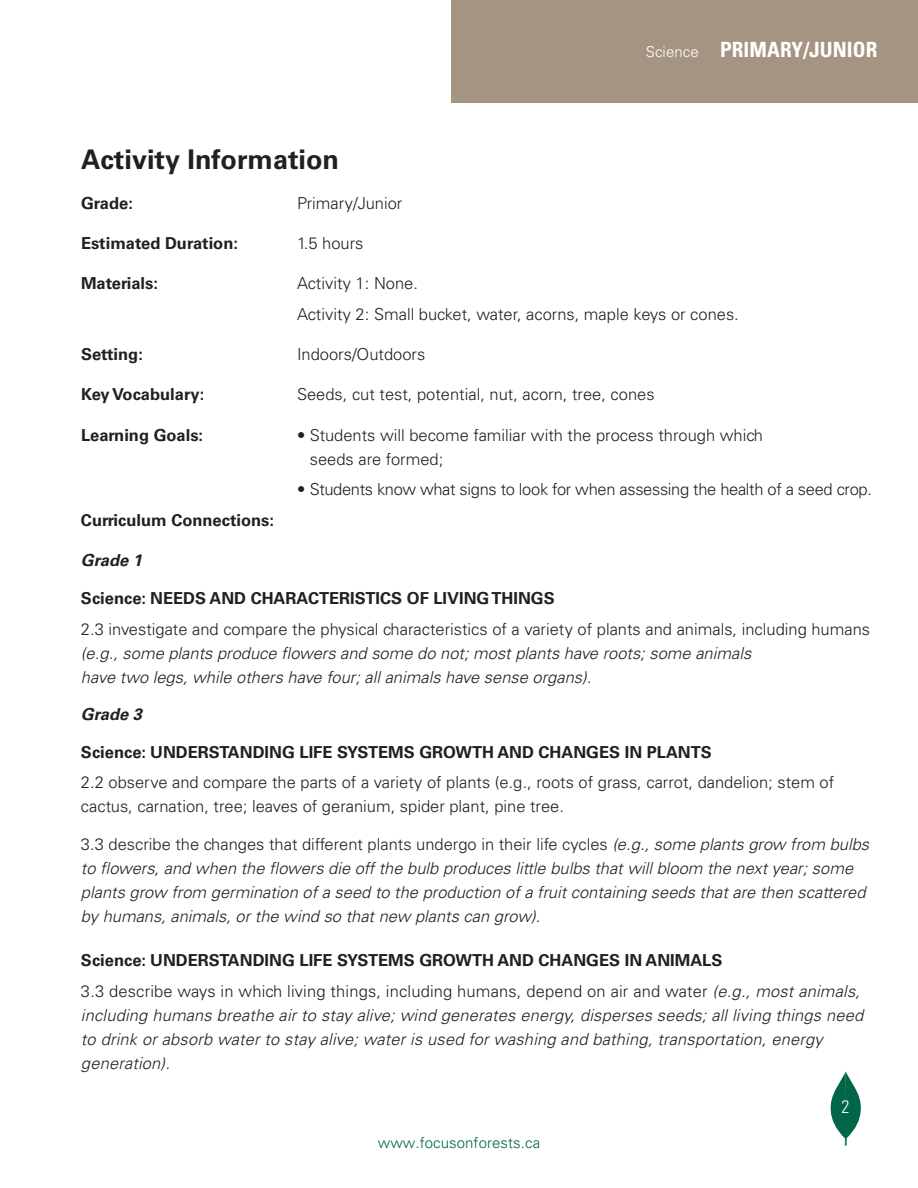
<style>
.page{position:relative;width:918px;height:1188px;background:#fff}
.page>*{position:absolute;margin:0;border:0;box-sizing:border-box;transform-origin:0 0}
.t1{font:700 27px "Univers";color:#231f20}
.t2{font:700 condensed 21px "Univers";letter-spacing:.005em;color:#fff}
.t3{font:300 condensed 18px "Univers";color:#fff}
.t4{font:italic 300 16.5px/24px "Univers";color:#231f20}
.t5{font:300 16.5px/30.8px "Univers";color:#231f20}
.t6{font:700 16.5px "Univers";color:#231f20}
.t7{font:300 16.5px "Univers";letter-spacing:-.02em;color:#231f20}
.t8{font:italic 700 16.5px "Univers";color:#231f20}
.t9{font:300 15px "Univers";letter-spacing:.005em;color:#006647}
.s1{font-weight:300;font-stretch:normal;font-size:15px}
.s2{font-style:normal}
.s3{font-weight:700}
.s4{font-style:italic}
</style>
<div class="page">
<div style="left:451px;top:0;width:467px;height:103px;background:#a59482"></div>
<svg style="left:831px;top:1072px;width:30px;height:74px"></svg>
<p class="t2" style="left:646px;top:37px;width:233px"><span class="s1">Science</span> PRIMARY/JUNIOR</p>
<h1 class="t1" style="left:81px;top:143px;width:260px">Activity Information</h1>
<p class="t6" style="left:81px;top:193px;width:53px">Grade:</p>
<p class="t5" style="left:297px;top:188px;width:107px">Primary/Junior</p>
<p class="t6" style="left:81px;top:234px;width:159px">Estimated Duration:</p>
<p class="t5" style="left:297px;top:228px;width:68px">1.5 hours</p>
<p class="t6" style="left:81px;top:274px;width:78px">Materials:</p>
<p class="t5" style="left:297px;top:268px;width:443px">Activity 1: None.<br>Activity 2: Small bucket, water, acorns, maple keys or cones.</p>
<p class="t6" style="left:81px;top:345px;width:63px">Setting:</p>
<p class="t5" style="left:297px;top:339px;width:130px">Indoors/Outdoors</p>
<p class="t6" style="left:81px;top:385px;width:125px">Key Vocabulary:</p>
<p class="t5" style="left:297px;top:379px;width:359px">Seeds, cut test, potential, nut, acorn, tree, cones</p>
<p class="t6" style="left:81px;top:425px;width:124px">Learning Goals:</p>
<p class="t5" style="left:310px;top:423px;width:455px;line-height:24px;text-indent:-13px">• Students will become familiar with the process through which seeds are formed;</p>
<p class="t7" style="left:297px;top:480px;width:577px">• Students know what signs to look for when assessing the health of a seed crop.</p>
<p class="t6" style="left:81px;top:511px;width:195px">Curriculum Connections:</p>
<p class="t8" style="left:81px;top:551px;width:63px">Grade 1</p>
<p class="t6" style="left:81px;top:588px;width:475px">Science: NEEDS AND CHARACTERISTICS OF LIVING THINGS</p>
<p class="t5" style="left:81px;top:613px;width:791px">2.3 investigate and compare the physical characteristics of a variety of plants and animals, including humans</p>
<p class="t4" style="left:81px;top:641px;width:672px">(e.g., some plants produce flowers and some do not; most plants have roots; some animals have two legs, while others have four; all animals have sense organs).</p>
<p class="t8" style="left:81px;top:705px;width:63px">Grade 3</p>
<p class="t6" style="left:81px;top:742px;width:632px">Science: UNDERSTANDING LIFE SYSTEMS GROWTH AND CHANGES IN PLANTS</p>
<p class="t5" style="left:81px;top:771px;width:755px;line-height:24px">2.2 observe and compare the parts of a variety of plants (e.g., roots of grass, carrot, dandelion; stem of cactus, carnation, tree; leaves of geranium, spider plant, pine tree.</p>
<p class="t4" style="left:81px;top:832px;width:790px"><span class="s2">3.3 describe the changes that different plants undergo in their life cycles</span> (e.g., some plants grow from bulbs to flowers, and when the flowers die off the bulb produces little bulbs that will bloom the next year; some plants grow from germination of a seed to the production of a fruit containing seeds that are then scattered by humans, animals, or the wind so that new plants can grow).</p>
<p class="t5" style="left:81px;top:945px;width:781px"><span class="s3">Science: UNDERSTANDING LIFE SYSTEMS GROWTH AND CHANGES IN ANIMALS<br></span>3.3 describe ways in which living things, including humans, depend on air and water <span class="s4">(e.g., most animals,</span></p>
<p class="t4" style="left:81px;top:1003px;width:784px">including humans breathe air to stay alive; wind generates energy, disperses seeds; all living things need to drink or absorb water to stay alive; water is used for washing and bathing, transportation, energy generation).</p>
<p class="t9" style="left:378px;top:1134px;width:164px">www.focusonforests.ca</p>
<p class="t3" style="left:842px;top:1095px;width:9px">2</p>
</div>
